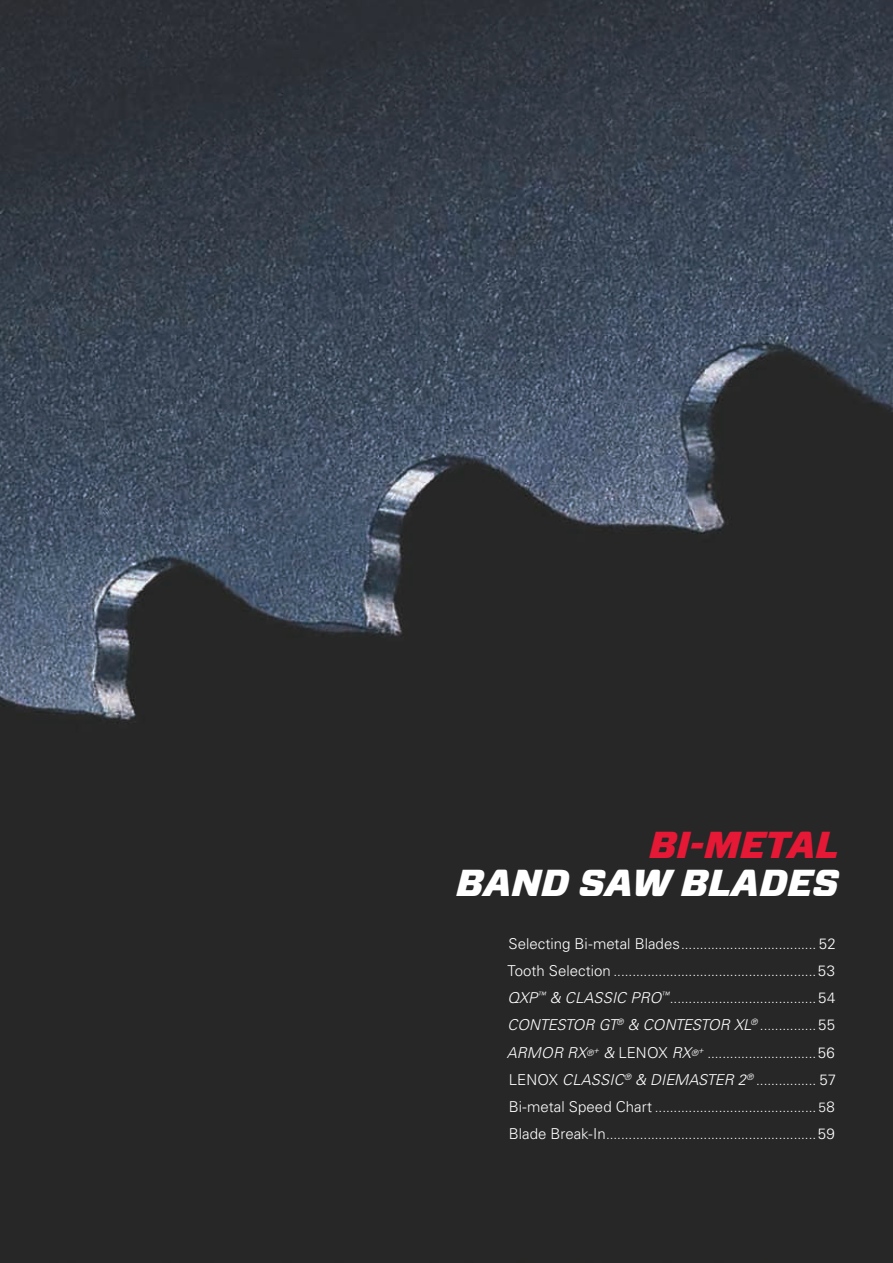
<style>
.page{position:relative;width:893px;height:1263px;background:#fff}
.page>*{position:absolute;margin:0;border:0;box-sizing:border-box;transform-origin:0 0}
.t1{font:italic 900 37.5px "Forza";color:#fff}
.t2{font:italic 900 37.5px "Forza";color:#e51836}
.t3{font:italic 300 15px "Univers LT Std";letter-spacing:-.01em;color:#fff}
.t4{font:300 13.5px/27.3px "Univers LT Std";color:#fff;text-align:justify}
.s1{font-size:15px}
.s2{font-style:italic;font-size:15px}
.s3{font-style:normal;font-size:13.5px}
.s4{font-style:normal}
.s5{font-style:italic;font-size:8.7px}
</style>
<div class="page">
<img style="left:0;top:0;width:893px;height:1263px">
<h1 class="t2" style="left:649px;top:819px;width:191px">BI-METAL</h1>
<h1 class="t1" style="left:456px;top:857px;width:384px">BAND SAW BLADES</h1>
<p class="t4" style="left:507px;top:930px;width:330px"><span class="s1">Selecting Bi-metal Blades</span>.................................... <span class="s1">52<br>Tooth Selection</span> ......................................................<span class="s1">53<br></span><span class="s2">QXP</span><sup>™</sup> <span class="s2">&amp; CLASSIC PRO</span><sup>™</sup>.......................................<span class="s1">54</span></p>
<p class="t3" style="left:507px;top:1016px;width:329px">CONTESTOR GT<sup>®</sup> &amp; CONTESTOR XL<sup>®</sup> <span class="s3">...............</span><span class="s4">55</span></p>
<p class="t4" style="left:507px;top:1039px;width:330px"><span class="s2">ARMOR RX</span><span class="s5">®</span><sup>+</sup> <span class="s2">&amp;</span> <span class="s1">LENOX</span> <span class="s2">RX</span><span class="s5">®</span><sup>+</sup> .............................<span class="s1">56</span></p>
<p class="t3" style="left:509px;top:1070px;width:329px"><span class="s4">LENOX</span> CLASSIC<sup>®</sup> &amp; DIEMASTER 2<sup>®</sup> <span class="s3">................</span> <span class="s4">57</span></p>
<p class="t4" style="left:509px;top:1093px;width:328px"><span class="s1">Bi-metal Speed Chart</span> ........................................... 5<span class="s1">8<br>Blade Break-In</span>........................................................<span class="s1">59</span></p>
</div>
